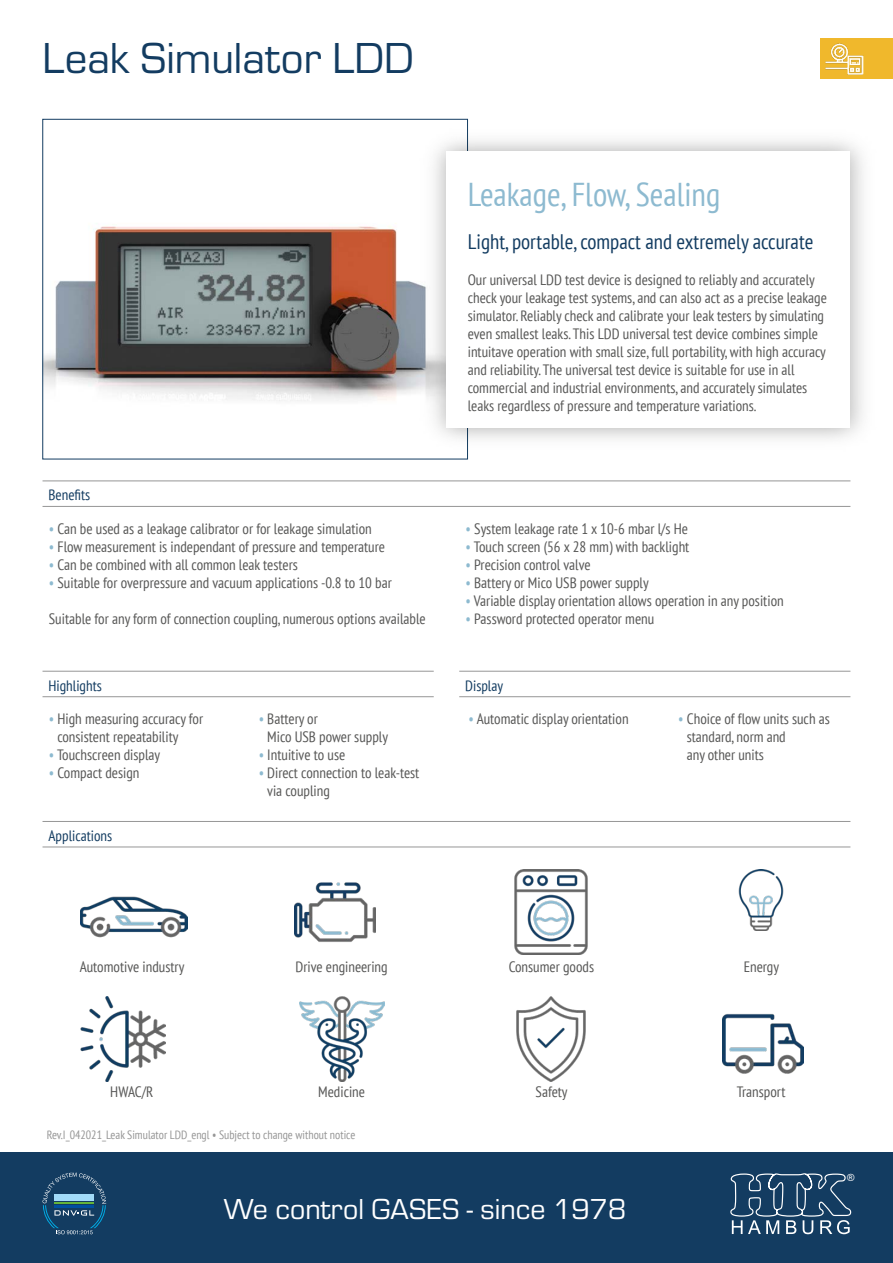
<style>
.page{position:relative;width:893px;height:1263px;background:#fff}
.page>*{position:absolute;margin:0;border:0;box-sizing:border-box;transform-origin:0 0}
.t1{font:45px "Eurostile";color:#133c61}
.Textpod_Fließtext{font:condensed 33px "PT Sans";color:#8dbad0}
.t2{font:30px "Eurostile";color:#fff}
.Textpod_Fließtext-2{font:condensed 21px "PT Sans";color:#133c61}
.Textblock_Aufzählung{font:condensed 15px/18px "PT Sans";color:#575756}
.Textblock_Überschrift{font:condensed 15px "PT Sans";color:#133c61}
.t3{font:condensed 12px "PT Sans";color:#969696}
.t4{font:9.9px "Arial";color:#fff}
.s1{color:#8dbad0}
</style>
<div class="page">
<div style="left:0;top:1152px;width:893px;height:111px;background:#133c61"></div>
<svg style="left:43px;top:1172px;width:63px;height:62px"></svg>
<svg style="left:730px;top:1173px;width:122px;height:61px"></svg>
<div style="left:821px;top:38px;width:72px;height:41px;background:#f0b82c"></div>
<img style="left:825px;top:43px;width:39px;height:31px">
<img style="left:45px;top:223px;width:370px;height:178px">
<img style="left:415px;top:123px;width:449px;height:332px">
<div style="left:446px;top:151px;width:404px;height:276px;background:#fff"></div>
<hr style="left:43px;top:480px;width:807px;height:1px;background:#969696">
<hr style="left:43px;top:506px;width:807px;height:1px;background:#969696">
<hr style="left:43px;top:671px;width:391px;height:1px;background:#969696">
<hr style="left:43px;top:696px;width:391px;height:1px;background:#969696">
<hr style="left:459px;top:671px;width:391px;height:1px;background:#969696">
<hr style="left:459px;top:696px;width:391px;height:1px;background:#969696">
<hr style="left:43px;top:821px;width:807px;height:1px;background:#969696">
<hr style="left:43px;top:846px;width:807px;height:1px;background:#969696">
<img style="left:295px;top:882px;width:81px;height:60px">
<img style="left:299px;top:997px;width:85px;height:85px">
<img style="left:723px;top:1014px;width:81px;height:60px">
<img style="left:514px;top:870px;width:74px;height:85px">
<img style="left:81px;top:896px;width:106px;height:42px">
<img style="left:516px;top:997px;width:70px;height:85px">
<img style="left:738px;top:870px;width:46px;height:60px">
<img style="left:81px;top:997px;width:85px;height:85px">
<p class="t1" style="left:43px;top:27px;width:373px">Leak Simulator LDD</p>
<p class="Textblock_Überschrift" style="left:49px;top:485px;width:43px">Benefits</p>
<p class="Textblock_Aufzählung" style="left:49px;top:519px;width:324px"><span class="s1">•</span> Can be used as a leakage calibrator or for leakage simulation</p>
<p class="Textblock_Aufzählung" style="left:49px;top:537px;width:338px"><span class="s1">•</span> Flow measurement is independant of pressure and temperature</p>
<p class="Textblock_Aufzählung" style="left:49px;top:555px;width:250px"><span class="s1">•</span> Can be combined with all common leak testers</p>
<p class="Textblock_Aufzählung" style="left:49px;top:573px;width:344px"><span class="s1">•</span> Suitable for overpressure and vacuum applications -0.8 to 10 bar</p>
<p class="Textblock_Aufzählung" style="left:49px;top:609px;width:378px">Suitable for any form of connection coupling, numerous options available</p>
<p class="Textblock_Überschrift" style="left:49px;top:676px;width:55px">Highlights</p>
<p class="Textblock_Aufzählung" style="left:49px;top:710px;width:156px"><span class="s1">•</span> High measuring accuracy for</p>
<p class="Textblock_Aufzählung" style="left:57px;top:728px;width:122px">consistent repeatability</p>
<p class="Textblock_Aufzählung" style="left:49px;top:746px;width:113px"><span class="s1">•</span> Touchscreen display</p>
<p class="Textblock_Aufzählung" style="left:49px;top:764px;width:92px"><span class="s1">•</span> Compact design</p>
<p class="Textblock_Überschrift" style="left:49px;top:826px;width:65px">Applications</p>
<p class="Textblock_Aufzählung" style="left:259px;top:710px;width:61px"><span class="s1">•</span> Battery or</p>
<p class="Textblock_Aufzählung" style="left:267px;top:728px;width:122px">Mico USB power supply</p>
<p class="Textblock_Aufzählung" style="left:259px;top:746px;width:88px"><span class="s1">•</span> Intuitive to use</p>
<p class="Textblock_Aufzählung" style="left:259px;top:764px;width:162px"><span class="s1">•</span> Direct connection to leak-test</p>
<p class="Textblock_Aufzählung" style="left:267px;top:782px;width:64px">via coupling</p>
<p class="Textpod_Fließtext" style="left:468px;top:173px;width:254px">Leakage, Flow, Sealing</p>
<p class="Textpod_Fließtext-2" style="left:468px;top:228px;width:347px">Light, portable, compact and extremely accurate</p>
<p class="Textblock_Aufzählung" style="left:468px;top:270px;width:349px">Our universal LDD test device is designed to reliably and accurately</p>
<p class="Textblock_Aufzählung" style="left:468px;top:288px;width:361px">check your leakage test systems, and can also act as a precise leakage</p>
<p class="Textblock_Aufzählung" style="left:468px;top:306px;width:360px">simulator. Reliably check and calibrate your leak testers by simulating even smallest leaks. This LDD universal test device combines simple intuitave operation with small size, full portability, with high accuracy and reliability. The universal test device is suitable for use in all</p>
<p class="Textblock_Aufzählung" style="left:468px;top:378px;width:341px">commercial and industrial environments, and accurately simulates leaks regardless of pressure and temperature variations.</p>
<p class="Textblock_Aufzählung" style="left:466px;top:519px;width:224px"><span class="s1">•</span> System leakage rate 1 x 10-6 mbar l/s He</p>
<p class="Textblock_Aufzählung" style="left:466px;top:537px;width:225px"><span class="s1">•</span> Touch screen (56 x 28 mm) with backlight</p>
<p class="Textblock_Aufzählung" style="left:466px;top:555px;width:127px"><span class="s1">•</span> Precision control valve</p>
<p class="Textblock_Aufzählung" style="left:466px;top:573px;width:185px"><span class="s1">•</span> Battery or Mico USB power supply</p>
<p class="Textblock_Aufzählung" style="left:466px;top:591px;width:320px"><span class="s1">•</span> Variable display orientation allows operation in any position</p>
<p class="Textblock_Aufzählung" style="left:466px;top:609px;width:190px"><span class="s1">•</span> Password protected operator menu</p>
<p class="Textblock_Überschrift" style="left:465px;top:676px;width:39px">Display</p>
<p class="Textblock_Aufzählung" style="left:468px;top:710px;width:162px"><span class="s1">•</span> Automatic display orientation</p>
<p class="Textblock_Aufzählung" style="left:678px;top:710px;width:153px"><span class="s1">•</span> Choice of flow units such as</p>
<p class="Textblock_Aufzählung" style="left:687px;top:728px;width:101px">standard, norm and</p>
<p class="Textblock_Aufzählung" style="left:687px;top:746px;width:79px">any other units</p>
<p class="Textblock_Aufzählung" style="left:80px;top:957px;width:106px">Automotive industry</p>
<p class="Textblock_Aufzählung" style="left:295px;top:957px;width:94px">Drive engineering</p>
<p class="Textblock_Aufzählung" style="left:509px;top:957px;width:87px">Consumer goods</p>
<p class="Textblock_Aufzählung" style="left:744px;top:957px;width:37px">Energy</p>
<p class="Textblock_Aufzählung" style="left:110px;top:1082px;width:45px">HWAC/R</p>
<p class="Textblock_Aufzählung" style="left:318px;top:1082px;width:48px">Medicine</p>
<p class="Textblock_Aufzählung" style="left:536px;top:1082px;width:34px">Safety</p>
<p class="Textblock_Aufzählung" style="left:737px;top:1082px;width:50px">Transport</p>
<p class="t3" style="left:47px;top:1127px;width:310px">Rev.I_042021_Leak Simulator LDD_engl • Subject to change without notice</p>
<h3 class="t2" style="left:224px;top:1189px;width:404px">We control GASES - since 1978</h3>
<p class="t4" style="left:847px;top:1171px;width:9px">®</p>
</div>
